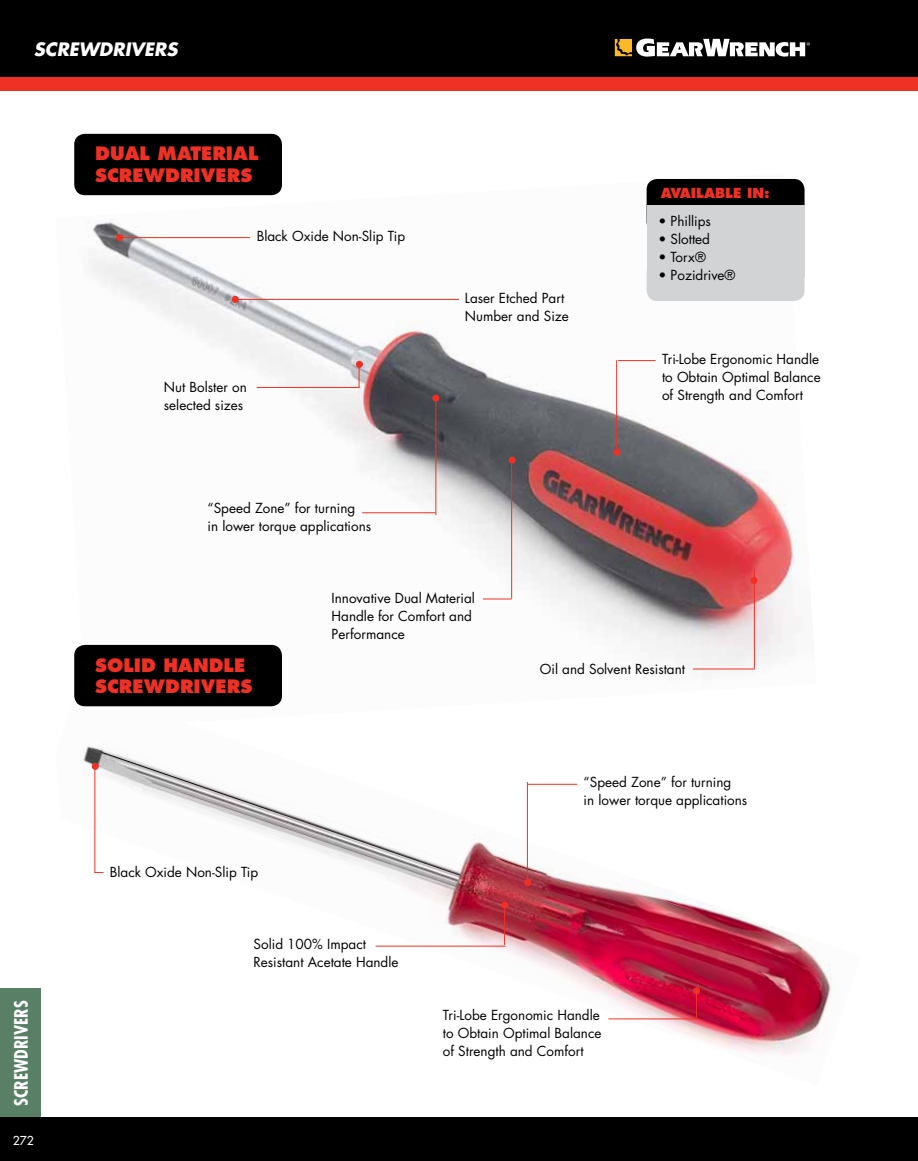
<style>
.page{position:relative;width:918px;height:1161px;background:#fff}
.page>*{position:absolute;margin:0;border:0;box-sizing:border-box;transform-origin:0 0}
.t1{font:800 18px/21.6px "Futura LT";color:#ee3124}
.t2{font:italic 700 18px "Futura LT";color:#fff}
.t3{font:700 condensed 18px "Futura LT";color:#fff}
.t4{font:13.5px/18px "Futura LT";color:#000}
.t5{font:800 13.5px "Futura LT";color:#ee3124}
.t6{font:12px "Futura LT";color:#fff}
</style>
<div class="page">
<div style="left:0;top:1117px;width:918px;height:44px;background:#000"></div>
<div style="left:0;top:0;width:918px;height:78px;background:#000"></div>
<div style="left:0;top:78px;width:918px;height:13px;background:#ee3124"></div>
<svg style="left:615px;top:39px;width:195px;height:18px"></svg>
<div style="left:0;top:989px;width:40px;height:128px;background:#598066"></div>
<img style="left:83px;top:746px;width:754px;height:309px">
<img style="left:74px;top:178px;width:729px;height:529px">
<div style="left:116px;top:234px;width:7px;height:7px;background:#ee3124;border-radius:50%"></div>
<div style="left:74px;top:134px;width:208px;height:61px;background:#000;border-radius:11px"></div>
<hr style="left:121px;top:237px;width:129px;height:1px;background:#ee3124">
<hr style="left:235px;top:299px;width:224px;height:1px;background:#ee3124">
<div style="left:647px;top:179px;width:158px;height:54px;background:#000;border-radius:11px"></div>
<div style="left:647px;top:262px;width:158px;height:39px;background:#d2d3d5;border-radius:11px"></div>
<div style="left:647px;top:206px;width:158px;height:71px;background:#d2d3d5"></div>
<div style="left:232px;top:296px;width:7px;height:7px;background:#ee3124;border-radius:50%"></div>
<div style="left:356px;top:361px;width:7px;height:7px;background:#ee3124;border-radius:50%"></div>
<hr style="left:257px;top:387px;width:102px;height:1px;background:#ee3124">
<svg style="left:359px;top:368px;width:1px;height:20px"></svg>
<div style="left:432px;top:395px;width:7px;height:7px;background:#ee3124;border-radius:50%"></div>
<hr style="left:435px;top:398px;width:1px;height:117px;background:#ee3124">
<hr style="left:527px;top:782px;width:1px;height:103px;background:#ee3124">
<hr style="left:511px;top:464px;width:1px;height:135px;background:#ee3124">
<hr style="left:362px;top:512px;width:73px;height:1px;background:#ee3124">
<hr style="left:618px;top:360px;width:38px;height:1px;background:#ee3124">
<div style="left:509px;top:457px;width:7px;height:7px;background:#ee3124;border-radius:50%"></div>
<svg style="left:483px;top:599px;width:29px;height:1px"></svg>
<hr style="left:693px;top:669px;width:62px;height:1px;background:#ee3124">
<hr style="left:528px;top:784px;width:49px;height:1px;background:#ee3124">
<svg style="left:696px;top:994px;width:1px;height:25px"></svg>
<hr style="left:504px;top:908px;width:1px;height:37px;background:#ee3124">
<hr style="left:754px;top:570px;width:1px;height:99px;background:#ee3124">
<div style="left:693px;top:987px;width:7px;height:7px;background:#ee3124;border-radius:50%"></div>
<div style="left:501px;top:902px;width:8px;height:7px;background:#ee3124;border-radius:50%"></div>
<hr style="left:608px;top:1019px;width:88px;height:1px;background:#ee3124">
<hr style="left:376px;top:946px;width:130px;height:1px;background:#ee3124">
<div style="left:614px;top:449px;width:7px;height:7px;background:#ee3124;border-radius:50%"></div>
<hr style="left:616px;top:360px;width:1px;height:92px;background:#ee3124">
<div style="left:750px;top:577px;width:8px;height:7px;background:#ee3124;border-radius:50%"></div>
<div style="left:92px;top:763px;width:7px;height:7px;background:#ee3124;border-radius:50%"></div>
<hr style="left:94px;top:764px;width:1px;height:109px;background:#ee3124">
<div style="left:74px;top:645px;width:208px;height:61px;background:#000;border-radius:11px"></div>
<div style="left:524px;top:879px;width:7px;height:7px;background:#ee3124;border-radius:50%"></div>
<h1 class="t2" style="left:34px;top:38px;width:145px">SCREWDRIVERS</h1>
<h1 class="t1" style="left:95px;top:143px;width:165px">DUAL MATERIAL<br>SCREWDRIVERS</h1>
<p class="t4" style="left:257px;top:227px;width:150px">Black Oxide Non-Slip Tip</p>
<p class="t4" style="left:164px;top:378px;width:84px">Nut Bolster on selected sizes</p>
<p class="t4" style="left:208px;top:499px;width:165px">“Speed Zone” for turning<br>in lower torque applications</p>
<p class="t4" style="left:465px;top:290px;width:105px">Laser Etched Part<br>Number and Size</p>
<p class="t4" style="left:332px;top:590px;width:145px">Innovative Dual Material<br>Handle for Comfort and<br>Performance</p>
<p class="t5" style="left:661px;top:184px;width:110px">AVAILABLE IN:</p>
<p class="t4" style="left:658px;top:212px;width:54px">• Phillips</p>
<p class="t4" style="left:658px;top:230px;width:53px">• Slotted</p>
<p class="t4" style="left:658px;top:248px;width:49px">• Torx®</p>
<p class="t4" style="left:658px;top:266px;width:78px">• Pozidrive®</p>
<p class="t4" style="left:662px;top:350px;width:160px">Tri-Lobe Ergonomic Handle to Obtain Optimal Balance of Strength and Comfort</p>
<h1 class="t3" style="left:10px;top:1106px;width:107px;rotate:-90deg">SCREWDRIVERS</h1>
<p class="t6" style="left:13px;top:1132px;width:22px">272</p>
<h1 class="t1" style="left:95px;top:654px;width:159px">SOLID HANDLE<br>SCREWDRIVERS</h1>
<p class="t4" style="left:110px;top:864px;width:150px">Black Oxide Non-Slip Tip</p>
<p class="t4" style="left:254px;top:935px;width:146px">Solid 100% Impact<br>Resistant Acetate Handle</p>
<p class="t4" style="left:540px;top:660px;width:147px">Oil and Solvent Resistant</p>
<p class="t4" style="left:584px;top:774px;width:165px">“Speed Zone” for turning<br>in lower torque applications</p>
<p class="t4" style="left:443px;top:1006px;width:160px">Tri-Lobe Ergonomic Handle to Obtain Optimal Balance of Strength and Comfort</p>
</div>
